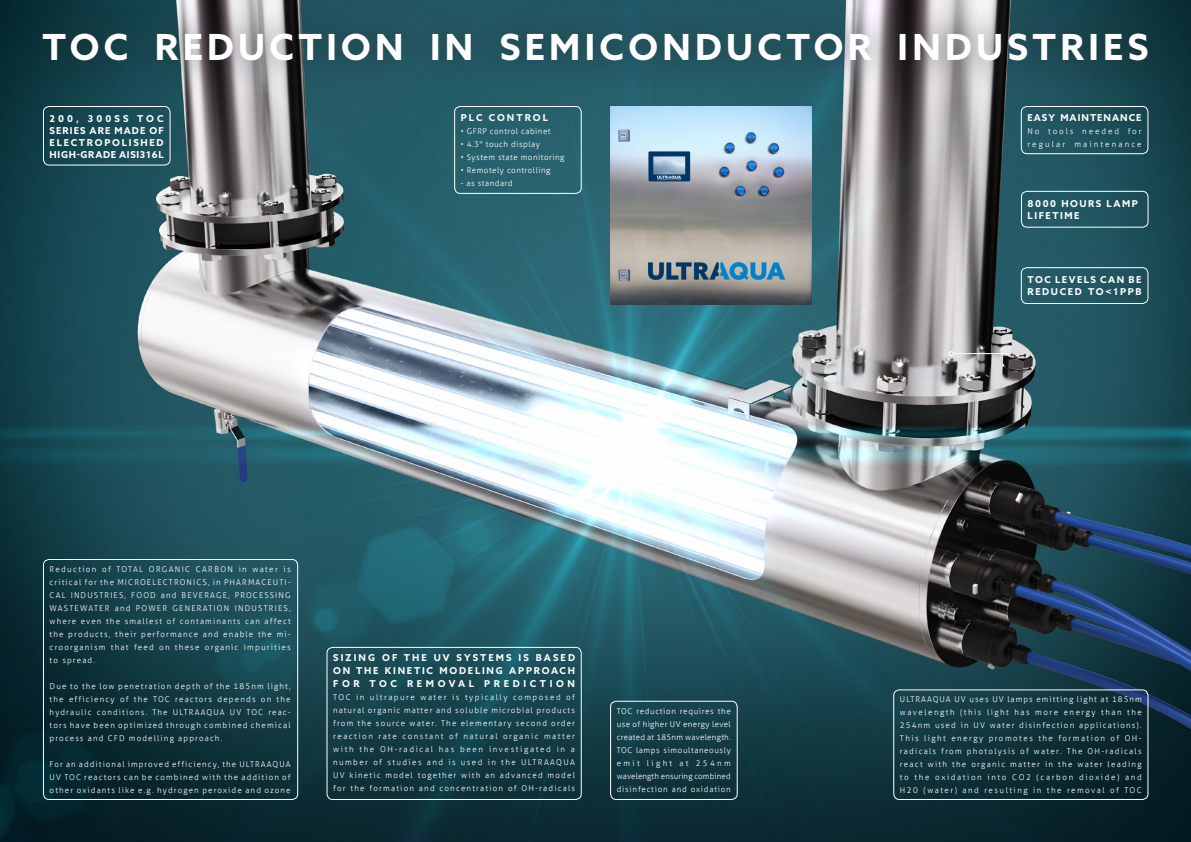
<style>
.page{position:relative;width:1191px;height:842px;background:#fff}
.page>*{position:absolute;margin:0;border:0;box-sizing:border-box;transform-origin:0 0}
.t1{font:700 36px "Azo Sans";letter-spacing:.12em;color:#fff}
.Azo_Healine_Small{font:700 9.5px/12px "Azo Sans";letter-spacing:.185em;color:#fff;text-align:justify}
.Text_body_white{font:700 9.5px/12px "Azo Sans";letter-spacing:.16em;color:#fff}
.Azo_Healine_Small-2{font:700 9.5px/12px "Azo Sans";letter-spacing:.16em;color:#fff}
.Text_body_white-2{font:700 9.5px "Azo Sans";letter-spacing:.105em;color:#fff}
.Text_body_white-3{font:700 9.5px "Azo Sans";letter-spacing:.21em;color:#fff}
.Azo_Healine_Small-3{font:300 8px/13px "Aller";letter-spacing:.15em;color:#fff;text-align:justify}
.Text_body_white-4{font:300 8px/13px "Aller";letter-spacing:.14em;color:#fff;text-align:justify}
.Text_body_white-5{font:300 8px "Aller";letter-spacing:.06em;color:#fff}
.Text_body_white-6{font:300 8px/13px "Aller";letter-spacing:.25em;color:#fff}
</style>
<div class="page">
<img style="left:0;top:0;width:1191px;height:842px">
<img style="left:610px;top:106px;width:201px;height:198px">
<div style="left:1020px;top:267px;width:128px;height:37px;border:1px solid #fff;border-radius:6px"></div>
<div style="left:1021px;top:191px;width:127px;height:37px;border:1px solid #fff;border-radius:6px"></div>
<div style="left:43px;top:106px;width:128px;height:60px;border:1px solid #fff;border-radius:6px"></div>
<div style="left:610px;top:701px;width:127px;height:99px;border:1px solid #fff;border-radius:6px"></div>
<div style="left:454px;top:106px;width:128px;height:88px;border:1px solid #fff;border-radius:6px"></div>
<div style="left:1020px;top:106px;width:128px;height:48px;border:1px solid #fff;border-radius:6px"></div>
<div style="left:15px;top:2px;width:1162px;height:89px;background:#231f20;opacity:.66"></div>
<div style="left:893px;top:689px;width:255px;height:111px;border:1px solid #fff;border-radius:6px"></div>
<div style="left:326px;top:647px;width:256px;height:153px;border:1px solid #fff;border-radius:6px"></div>
<hr style="left:953px;top:353px;width:57px;height:1px;background:#fff">
<svg style="left:948px;top:351px;width:5px;height:5px"></svg>
<div style="left:43px;top:559px;width:255px;height:241px;border:1px solid #fff;border-radius:6px"></div>
<p class="t1" style="left:43px;top:23px;width:1107px">TOC REDUCTION IN SEMICONDUCTOR INDUSTRIES</p>
<p class="Azo_Healine_Small" style="left:50px;top:112px;width:116px">200, 300SS TOC SERIES ARE MADE OF ELECTROPOLISHED HIGH-GRADE AISI316L</p>
<p class="Text_body_white-3" style="left:461px;top:111px;width:89px">PLC CONTROL</p>
<p class="Text_body_white-5" style="left:461px;top:127px;width:91px">• GFRP control cabinet</p>
<p class="Text_body_white-5" style="left:461px;top:140px;width:81px">• 4.3" touch display</p>
<p class="Text_body_white-5" style="left:461px;top:153px;width:105px">• System state monitoring</p>
<p class="Text_body_white-5" style="left:461px;top:166px;width:91px">• Remotely controlling</p>
<p class="Text_body_white-5" style="left:461px;top:179px;width:53px">- as standard</p>
<p class="Text_body_white-4" style="left:50px;top:563px;width:243px">Reduction of TOTAL ORGANIC CARBON in water is critical for the MICROELECTRONICS, in PHARMACEUTI-CAL INDUSTRIES, FOOD and BEVERAGE, PROCESSING WASTEWATER and POWER GENERATION INDUSTRIES, where even the smallest of contaminants can affect the products, their performance and enable the mi&shy;croorganism that feed on these organic impurities to spread.</p>
<p class="Text_body_white-4" style="left:50px;top:680px;width:243px">Due to the low penetration depth of the 185nm light, the efficiency of the TOC reactors depends on the hydraulic conditions. The ULTRAAQUA UV TOC reac&shy;tors have been optimized through combined chemical process and CFD modelling approach.</p>
<p class="Text_body_white-4" style="left:50px;top:758px;width:242px">For an additional improved efficiency, the ULTRAAQUA UV TOC reactors can be combined with the addition of other oxidants like e.g. hydrogen peroxide and ozone</p>
<p class="Azo_Healine_Small" style="left:333px;top:651px;width:243px;line-height:13px">SIZING OF THE UV SYSTEMS IS BASED ON THE KINETIC MODELING APPROACH FOR TOC REMOVAL PREDICTION</p>
<p class="Azo_Healine_Small-3" style="left:333px;top:691px;width:243px">TOC in ultrapure water is typically composed of natural organic matter and soluble microbial products from the source water. The elementary second order reaction rate constant of natural organic matter with the OH-radical has been investigated in a number of studies and is used in the ULTRAAQUA UV kinetic model together with an advanced model for the formation and concentration of OH-radicals</p>
<p class="Azo_Healine_Small-3" style="left:617px;top:705px;width:116px">TOC reduction requires the use of higher UV energy level created at 185nm wavelength.<br>TOC lamps simoultaneously emit light at 254nm wavelength ensuring combined disinfection and oxidation</p>
<p class="Text_body_white-2" style="left:1027px;top:111px;width:115px">EASY MAINTENANCE</p>
<p class="Text_body_white-6" style="left:1027px;top:125px;width:116px">No tools needed for regular maintenance</p>
<p class="Azo_Healine_Small-2" style="left:1027px;top:197px;width:112px">8000 HOURS LAMP<br>LIFETIME</p>
<p class="Text_body_white" style="left:1027px;top:274px;width:115px">TOC LEVELS CAN BE<br>REDUCED TO&lt;1PPB</p>
<p class="Azo_Healine_Small-3" style="left:900px;top:693px;width:243px">ULTRAAQUA UV uses UV lamps emitting light at 185nm wavelength (this light has more energy than the 254nm used in UV water disinfection applications).<br>This light energy promotes the formation of OH&shy;radicals from photolysis of water. The OH-radicals react with the organic matter in the water leading to the oxidation into CO2 (carbon dioxide) and H20 (water) and resulting in the removal of TOC</p>
</div>
